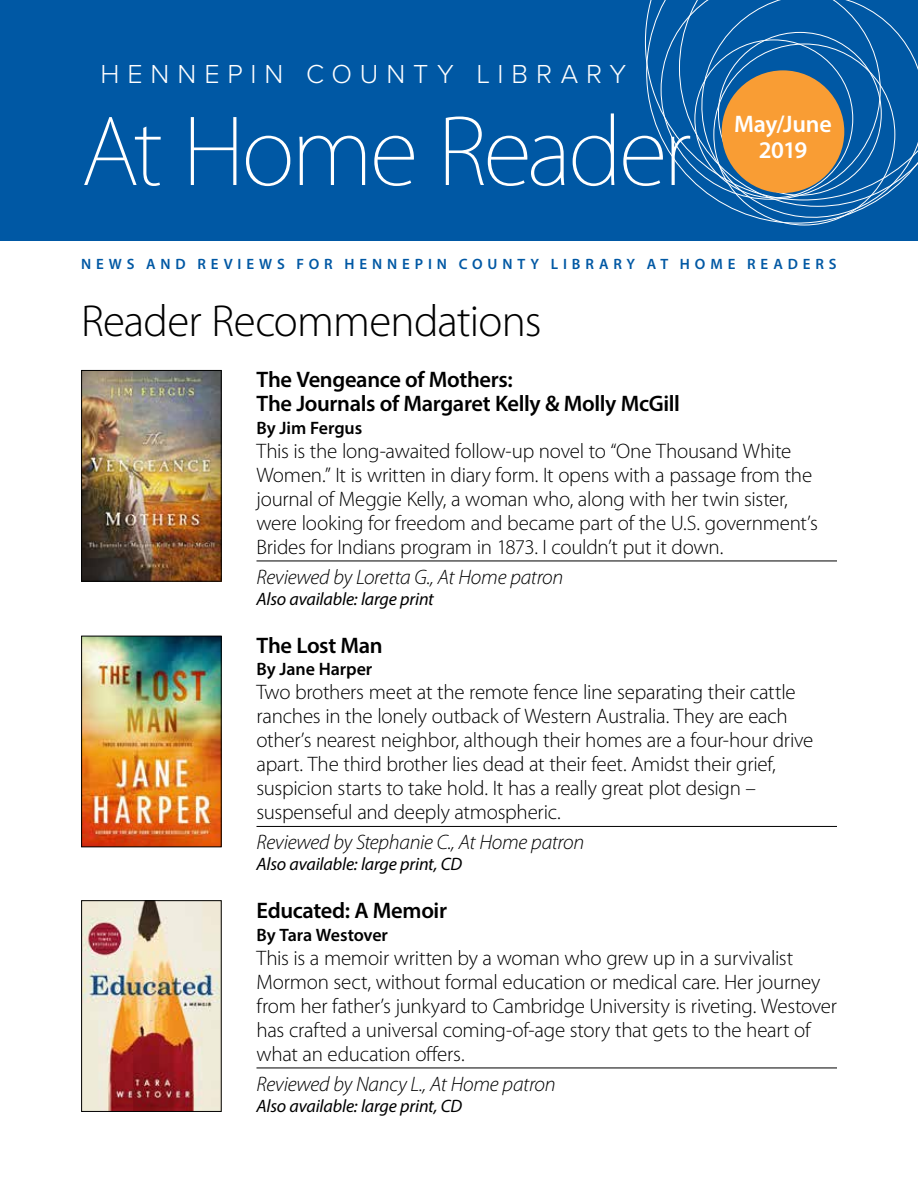
<style>
.page{position:relative;width:918px;height:1188px;background:#fff}
.page>*{position:absolute;margin:0;border:0;box-sizing:border-box;transform-origin:0 0}
.t1{font:200 90px "Koz Go Pro";letter-spacing:-.035em;color:#fff}
.t2{font:300 45px "Myriad Pro";letter-spacing:-.015em;color:#000}
.t3{font:300 27px "Proxima Nova";letter-spacing:.295em;color:#fff}
.t4{font:600 24px "Myriad Pro";letter-spacing:-.01em;color:#fff}
.t5{font:600 22.5px/24px "Myriad Pro";letter-spacing:-.015em;color:#000}
.t6{font:300 21px/24px "Myriad Pro";letter-spacing:-.01em;color:#000}
.t7{font:italic 300 21px "Myriad Pro";letter-spacing:-.015em;color:#000}
.t8{font:italic 18px "Myriad Pro";letter-spacing:-.01em;color:#000}
.t9{font:600 18px "Myriad Pro";letter-spacing:-.005em;color:#000}
.t10{font:600 15px "Myriad Pro";letter-spacing:.33em;color:#0058a4}
</style>
<div class="page">
<div style="left:0;top:0;width:918px;height:240px;background:#0058a4"></div>
<svg style="left:646px;top:0;width:15px;height:138px"></svg>
<svg style="left:661px;top:0;width:26px;height:176px"></svg>
<svg style="left:687px;top:0;width:231px;height:226px"></svg>
<div style="left:722px;top:70px;width:122px;height:123px;background:#f99d34;border-radius:50%"></div>
<img style="left:83px;top:638px;width:136px;height:207px">
<div style="left:81px;top:636px;width:140px;height:211px;border:1px solid #000"></div>
<img style="left:83px;top:372px;width:136px;height:207px">
<div style="left:81px;top:370px;width:140px;height:211px;border:1px solid #000"></div>
<img style="left:83px;top:902px;width:136px;height:208px">
<div style="left:81px;top:900px;width:140px;height:212px;border:1px solid #000"></div>
<hr style="left:256px;top:561px;width:581px;height:1px;background:#000">
<hr style="left:256px;top:826px;width:581px;height:1px;background:#000">
<hr style="left:256px;top:1068px;width:581px;height:1px;background:#000">
<p class="t3" style="left:100px;top:54px;width:527px">HENNEPIN COUNTY LIBRARY</p>
<h1 class="t1" style="left:81px;top:93px;width:612px">At Home Reader</h1>
<p class="t4" style="left:734px;top:109px;width:99px">May/June</p>
<p class="t4" style="left:759px;top:135px;width:50px">2019</p>
<p class="t10" style="left:81px;top:255px;width:757px">NEWS AND REVIEWS FOR HENNEPIN COUNTY LIBRARY AT HOME READERS</p>
<h2 class="t2" style="left:81px;top:297px;width:462px">Reader Recommendations</h2>
<p class="t5" style="left:256px;top:367px;width:425px">The Vengeance of Mothers:<br>The Journals of Margaret Kelly &amp; Molly McGill</p>
<p class="t9" style="left:256px;top:416px;width:107px">By Jim Fergus</p>
<p class="t6" style="left:256px;top:439px;width:563px">This is the long-awaited follow-up novel to “One Thousand White Women.” It is written in diary form. It opens with a passage from the journal of Meggie Kelly, a woman who, along with her twin sister, were looking for freedom and became part of the U.S. government’s Brides for Indians program in 1873. I couldn’t put it down.</p>
<p class="t7" style="left:256px;top:566px;width:308px">Reviewed by Loretta G., At Home patron</p>
<p class="t8" style="left:256px;top:587px;width:179px">Also available: large print</p>
<p class="t5" style="left:256px;top:633px;width:128px">The Lost Man</p>
<p class="t9" style="left:256px;top:658px;width:117px">By Jane Harper</p>
<p class="t6" style="left:256px;top:680px;width:558px">Two brothers meet at the remote fence line separating their cattle ranches in the lonely outback of Western Australia. They are each other’s nearest neighbor, although their homes are a four-hour drive apart. The third brother lies dead at their feet. Amidst their grief, suspicion starts to take hold. It has a really great plot design – suspenseful and deeply atmospheric.</p>
<p class="t7" style="left:256px;top:831px;width:329px">Reviewed by Stephanie C., At Home patron</p>
<p class="t8" style="left:256px;top:853px;width:207px">Also available: large print, CD</p>
<p class="t5" style="left:256px;top:898px;width:192px">Educated: A Memoir</p>
<p class="t9" style="left:256px;top:923px;width:133px">By Tara Westover</p>
<p class="t6" style="left:256px;top:946px;width:582px">This is a memoir written by a woman who grew up in a survivalist Mormon sect, without formal education or medical care. Her journey from her father’s junkyard to Cambridge University is riveting. Westover has crafted a universal coming-of-age story that gets to the heart of what an education offers.</p>
<p class="t7" style="left:256px;top:1073px;width:301px">Reviewed by Nancy L., At Home patron</p>
<p class="t8" style="left:256px;top:1094px;width:207px">Also available: large print, CD</p>
</div>
